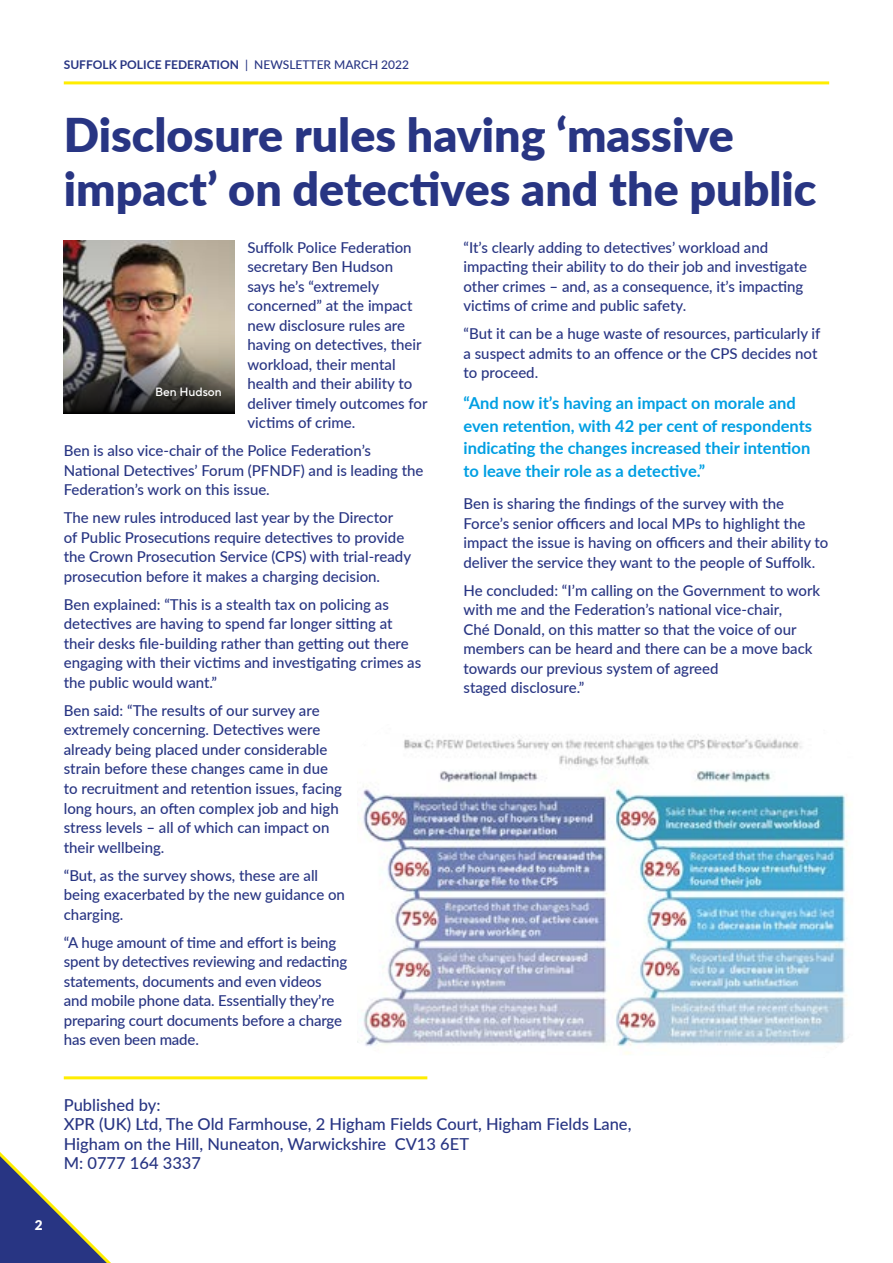
<style>
.page{position:relative;width:893px;height:1263px;background:#fff}
.page>*{position:absolute;margin:0;border:0;box-sizing:border-box;transform-origin:0 0}
.t1{font:900 46.5px/54px "Lato";color:#283583}
.t2{font:700 16.5px/22.5px "Lato";color:#009fe3}
.t3{font:500 16.5px/19.5px "Lato";color:#283583}
.t4{font:500 15px/19.5px "Lato";color:#283583}
.t5{font:900 13.5px "Lato";color:#fff}
.t6{font:700 12px "Lato";color:#283583}
.t7{font:500 12px "TT Norms Pro";color:#fff}
.s1{font-weight:500}
</style>
<div class="page">
<svg style="left:0;top:1152px;width:111px;height:111px"></svg>
<hr style="left:64px;top:81px;width:765px;height:3px;background:#ffed00">
<hr style="left:64px;top:1076px;width:363px;height:3px;background:#ffed00">
<img style="left:357px;top:734px;width:491px;height:321px">
<img style="left:64px;top:241px;width:171px;height:82px">
<img style="left:64px;top:323px;width:171px;height:90px">
<p class="t5" style="left:35px;top:1215px;width:9px">2</p>
<p class="t6" style="left:64px;top:56px;width:347px">SUFFOLK POLICE FEDERATION <span class="s1">| NEWSLETTER MARCH 2022</span></p>
<h1 class="t1" style="left:64px;top:106px;width:754px">Disclosure rules having ‘massive impact’ on detectives and the public</h1>
<p class="t4" style="left:247px;top:237px;width:182px">Suffolk Police Federation secretary Ben Hudson<br>says he’s “extremely concerned” at the impact new disclosure rules are having on detectives, their workload, their mental health and their ability to deliver timely outcomes for victims of crime.</p>
<p class="t4" style="left:64px;top:441px;width:361px">Ben is also vice-chair of the Police Federation’s<br>National Detectives’ Forum (PFNDF) and is leading the<br>Federation’s work on this issue.</p>
<p class="t4" style="left:64px;top:508px;width:349px">The new rules introduced last year by the Director<br>of Public Prosecutions require detectives to provide the Crown Prosecution Service (CPS) with trial-ready prosecution before it makes a charging decision.</p>
<p class="t4" style="left:64px;top:594px;width:359px">Ben explained: “This is a stealth tax on policing as detectives are having to spend far longer sitting at their desks file-building rather than getting out there engaging with their victims and investigating crimes as the public would want.”</p>
<p class="t4" style="left:64px;top:700px;width:280px">Ben said: “The results of our survey are extremely concerning. Detectives were already being placed under considerable strain before these changes came in due to recruitment and retention issues, facing long hours, an often complex job and high stress levels – all of which can impact on their wellbeing.</p>
<p class="t4" style="left:64px;top:865px;width:283px">“But, as the survey shows, these are all being exacerbated by the new guidance on charging.</p>
<p class="t4" style="left:64px;top:932px;width:285px">“A huge amount of time and effort is being spent by detectives reviewing and redacting statements, documents and even videos and mobile phone data. Essentially they’re preparing court documents before a charge has even been made.</p>
<p class="t7" style="left:155px;top:383px;width:68px">Ben Hudson</p>
<p class="t4" style="left:463px;top:237px;width:345px">“It’s clearly adding to detectives’ workload and impacting their ability to do their job and investigate other crimes – and, as a consequence, it’s impacting victims of crime and public safety.</p>
<p class="t4" style="left:463px;top:324px;width:359px">“But it can be a huge waste of resources, particularly if a suspect admits to an offence or the CPS decides not to proceed.</p>
<p class="t2" style="left:463px;top:391px;width:350px">“And now it’s having an impact on morale and even retention, with 42 per cent of respondents indicating the changes increased their intention to leave their role as a detective.”</p>
<p class="t4" style="left:463px;top:493px;width:366px">Ben is sharing the findings of the survey with the Force’s senior officers and local MPs to highlight the impact the issue is having on officers and their ability to deliver the service they want to the people of Suffolk.</p>
<p class="t4" style="left:463px;top:580px;width:358px">He concluded: “I’m calling on the Government to work with me and the Federation’s national vice-chair,<br>Ché Donald, on this matter so that the voice of our members can be heard and there can be a move back towards our previous system of agreed<br>staged disclosure.”</p>
<p class="t3" style="left:64px;top:1094px;width:569px">Published by:<br>XPR (UK) Ltd, The Old Farmhouse, 2 Higham Fields Court, Higham Fields Lane, Higham on the Hill, Nuneaton, Warwickshire CV13 6ET<br>M: 0777 164 3337</p>
</div>
